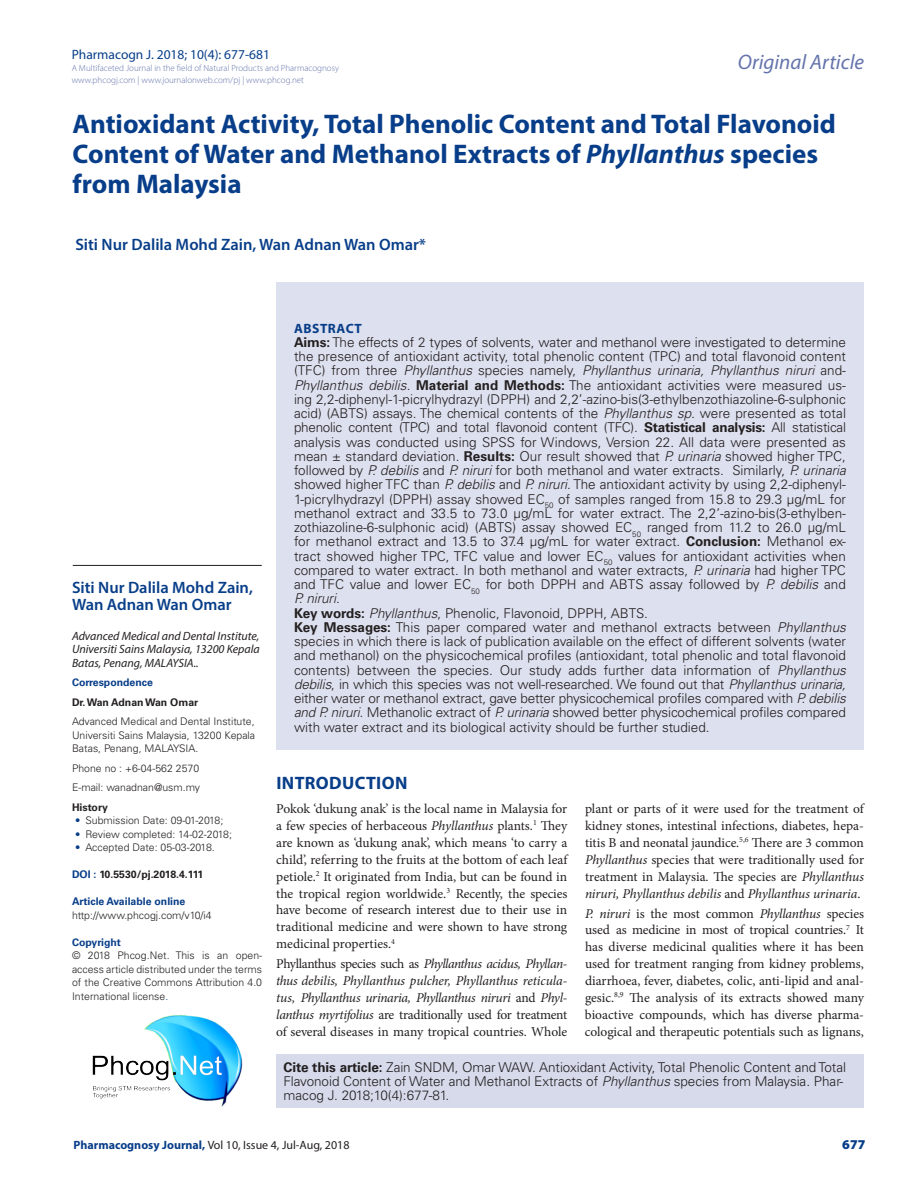
<style>
.page{position:relative;width:918px;height:1188px;background:#fff}
.page>*{position:absolute;margin:0;border:0;box-sizing:border-box;transform-origin:0 0}
.CT{font:700 27px/30px "Myriad Pro";color:#083e89}
.t1{font:italic 21px "Myriad Pro";color:#6473ac}
._1_HD{font:700 18px "Myriad Pro";letter-spacing:.02em;color:#083e89}
.CA{font:600 16.5px/16.5px "Myriad Pro";color:#083e89}
.ABS_TXT{font:300 13.5px/14.2px "Univers LT Std";letter-spacing:-.005em;color:#231f20;text-align:justify}
.TXT{font:13.5px/17px "Minion Pro";letter-spacing:-.005em;color:#231f20;text-align:justify}
.TXT-2{font:italic 13.5px/17px "Minion Pro";letter-spacing:-.025em;color:#231f20;text-align:justify}
.t2{font:13.5px "Myriad Pro";color:#083e89}
.ABS_HD{font:700 13.5px "Myriad Pro";letter-spacing:.04em;color:#083e89}
.RRH{font:900 13.5px "Myriad Pro";color:#083e89}
.CA_Aff{font:italic 12px/13.5px "Myriad Pro";color:#231f20;text-align:justify}
.RRH-2{font:12px "Myriad Pro";color:#231f20}
.ABS_AU_ADD{font:300 10.5px/13.5px "Univers LT Std";color:#231f20;text-align:justify}
.ABS_AU_ADD-2{font:700 10.5px "Univers LT Std";color:#231f20}
.ABS_AU_ADD-3{font:700 10.5px "Univers LT Std";color:#083e89}
.ABS_TXT-2{font:700 10.5px "Univers LT Std";color:#083e89}
.t3{font:300 9px/12px "Myriad Pro";color:#6473ac}
.s1{font-style:italic}
.s2{color:#083e89}
.s3{font-weight:700}
.s4{font-style:normal}
.s5{font-weight:700;color:#083e89}
</style>
<div class="page">
<div style="left:276px;top:282px;width:588px;height:468px;background:#dde0ee"></div>
<hr style="left:73px;top:565px;width:189px;height:1px;background:#231f20">
<div style="left:276px;top:1054px;width:588px;height:54px;background:#d6daeb"></div>
<img style="left:92px;top:1015px;width:150px;height:92px">
<p class="t2" style="left:72px;top:46px;width:200px">Pharmacogn J. 2018; 10(4): 677-681</p>
<p class="t3" style="left:72px;top:62px;width:269px">A Multifaceted Journal in the field of Natural Products and Pharmacognosy www.phcogj.com | www.journalonweb.com/pj | www.phcog.net</p>
<h2 class="t1" style="left:738px;top:49px;width:128px">Original Article</h2>
<p class="CT" style="left:73px;top:108px;width:765px">Antioxidant Activity, Total Phenolic Content and Total Flavonoid<br>Content of Water and Methanol Extracts of <span class="s1">Phyllanthus</span> species from Malaysia</p>
<p class="CA" style="left:75px;top:235px;width:352px">Siti Nur Dalila Mohd Zain, Wan Adnan Wan Omar*</p>
<p class="CA" style="left:72px;top:579px;width:182px">Siti Nur Dalila Mohd Zain,<br>Wan Adnan Wan Omar</p>
<p class="CA_Aff" style="left:72px;top:629px;width:189px">Advanced Medical and Dental Institute, Universiti Sains Malaysia, 13200 Kepala Batas, Penang, MALAYSIA..</p>
<p class="ABS_TXT-2" style="left:72px;top:676px;width:82px">Correspondence</p>
<p class="ABS_AU_ADD-2" style="left:72px;top:696px;width:128px">Dr. Wan Adnan Wan Omar</p>
<p class="ABS_AU_ADD" style="left:72px;top:715px;width:185px">Advanced Medical and Dental Institute, Universiti Sains Malaysia, 13200 Kepala Batas, Penang, MALAYSIA.</p>
<p class="ABS_AU_ADD" style="left:72px;top:761px;width:129px">Phone no : +6-04-562 2570</p>
<p class="ABS_AU_ADD" style="left:72px;top:781px;width:130px">E-mail: wanadnan@usm.my</p>
<p class="ABS_AU_ADD-2" style="left:72px;top:801px;width:37px">History</p>
<p class="ABS_AU_ADD" style="left:75px;top:814px;width:150px"><span class="s2">•</span> Submission Date: 09-01-2018;</p>
<p class="ABS_AU_ADD" style="left:75px;top:827px;width:159px"><span class="s2">•</span> Review completed: 14-02-2018;</p>
<p class="ABS_AU_ADD" style="left:75px;top:841px;width:141px"><span class="s2">•</span> Accepted Date: 05-03-2018.</p>
<p class="ABS_AU_ADD-2" style="left:72px;top:868px;width:133px"><span class="s2">DOI :</span> 10.5530/pj.2018.4.111</p>
<p class="ABS_AU_ADD-3" style="left:72px;top:895px;width:115px">Article Available online</p>
<p class="ABS_AU_ADD" style="left:72px;top:908px;width:141px">http://www.phcogj.com/v10/i4</p>
<p class="ABS_AU_ADD-3" style="left:72px;top:936px;width:50px">Copyright</p>
<p class="ABS_AU_ADD" style="left:72px;top:949px;width:192px">© 2018 Phcog.Net. This is an open&shy;access article distributed under the terms of the Creative Commons Attribution 4.0<br>International license<span class="s2">.</span></p>
<p class="ABS_HD" style="left:294px;top:319px;width:69px">ABSTRACT</p>
<p class="ABS_TXT" style="left:294px;top:335px;width:554px"><span class="s3">Aims:</span> The effects of 2 types of solvents, water and methanol were investigated to determine the presence of antioxidant activity, total phenolic content (TPC) and total flavonoid content (TFC) from three <span class="s1">Phyllanthus</span> species namely, <span class="s1">Phyllanthus urinaria, Phyllanthus niruri</span> and-<span class="s1">Phyllanthus debilis</span>. <span class="s3">Material and Methods:</span> The antioxidant activities were measured us&shy;ing 2,2-diphenyl-1-picrylhydrazyl (DPPH) and 2,2’-azino-bis(3-ethylbenzothiazoline-6-sulphonic acid) (ABTS) assays. The chemical contents of the <span class="s1">Phyllanthus sp.</span> were presented as total phenolic content (TPC) and total flavonoid content (TFC). <span class="s3">Statistical analysis:</span> All statistical analysis was conducted using SPSS for Windows, Version 22. All data were presented as mean ± standard deviation. <span class="s3">Results:</span> Our result showed that <span class="s1">P. urinaria</span> showed higher TPC, followed by <span class="s1">P. debilis</span> and <span class="s1">P. niruri</span> for both methanol and water extracts. Similarly, <span class="s1">P. urinaria </span>showed higher TFC than <span class="s1">P. debilis</span> and <span class="s1">P. niruri</span>. The antioxidant activity by using 2,2-diphenyl-1-picrylhydrazyl (DPPH) assay showed EC<sub>50</sub> of samples ranged from 15.8 to 29.3 µg/mL for methanol extract and 33.5 to 73.0 µg/mL for water extract. The 2,2’-azino-bis(3-ethylben&shy;zothiazoline-6-sulphonic acid) (ABTS) assay showed EC<sub>50</sub> ranged from 11.2 to 26.0 µg/mL for methanol extract and 13.5 to 37.4 µg/mL for water extract. <span class="s3">Conclusion:</span> Methanol ex&shy;tract showed higher TPC, TFC value and lower EC<sub>50</sub> values for antioxidant activities when compared to water extract. In both methanol and water extracts, <span class="s1">P. urinaria</span> had higher TPC and TFC value and lower EC<sub>50</sub> for both DPPH and ABTS assay followed by <span class="s1">P. debilis</span> and <span class="s1">P. niruri</span>.</p>
<p class="ABS_TXT" style="left:294px;top:606px;width:355px"><span class="s3">Key words:</span> <span class="s1">Phyllanthus</span>, Phenolic, Flavonoid, DPPH, ABTS.</p>
<p class="ABS_TXT" style="left:294px;top:620px;width:554px"><span class="s3">Key Messages:</span> This paper compared water and methanol extracts between <span class="s1">Phyllanthus </span>species in which there is lack of publication available on the effect of different solvents (water and methanol) on the physicochemical profiles (antioxidant, total phenolic and total flavonoid contents) between the species. Our study adds further data information of <span class="s1">Phyllanthus debilis</span>, in which this species was not well-researched. We found out that <span class="s1">Phyllanthus urinaria, </span>either water or methanol extract, gave better physicochemical profiles compared with <span class="s1">P. debilis and P. niruri.</span> Methanolic extract of <span class="s1">P. urinaria</span> showed better physicochemical profiles compared with water extract and its biological activity should be further studied.</p>
<p class="_1_HD" style="left:276px;top:771px;width:132px">INTRODUCTION</p>
<p class="TXT" style="left:276px;top:800px;width:293px">Pokok ‘dukung anak’ is the local name in Malaysia for a few species of herbaceous <span class="s1">Phyllanthus</span> plants.<sup>1</sup> They are known as ‘dukung anak’, which means ‘to carry a child’, referring to the fruits at the bottom of each leaf petiole.<sup>2</sup> It originated from India, but can be found in the tropical region worldwide.<sup>3</sup> Recently, the species have become of research interest due to their use in traditional medicine and were shown to have strong medicinal properties.<sup>4</sup></p>
<p class="TXT-2" style="left:276px;top:955px;width:293px"><span class="s4">Phyllanthus species such as</span> Phyllanthus acidus, Phyllan&shy;thus debilis, Phyllanthus pulcher, Phyllanthus reticula&shy;tus, Phyllanthus urinaria, Phyllanthus niruri <span class="s4">and</span> Phyl&shy;lanthus myrtifolius <span class="s4">are traditionally used for treatment of several diseases in many tropical countries. Whole</span></p>
<p class="TXT" style="left:585px;top:800px;width:281px">plant or parts of it were used for the treatment of kidney stones, intestinal infections, diabetes, hepa&shy;titis B and neonatal jaundice.<sup>5,6</sup> There are 3 common <span class="s1">Phyllanthus</span> species that were traditionally used for treatment in Malaysia. The species are <span class="s1">Phyllanthus niruri, Phyllanthus debilis</span> and <span class="s1">Phyllanthus urinaria</span>.</p>
<p class="TXT" style="left:585px;top:905px;width:281px"><span class="s1">P. niruri</span> is the most common <span class="s1">Phyllanthus</span> species used as medicine in most of tropical countries.<sup>7</sup> It has diverse medicinal qualities where it has been used for treatment ranging from kidney problems, diarrhoea, fever, diabetes, colic, anti-lipid and anal&shy;gesic.<sup>8,9</sup> The analysis of its extracts showed many bioactive compounds, which has diverse pharma&shy;cological and therapeutic potentials such as lignans,</p>
<p class="ABS_TXT" style="left:284px;top:1060px;width:564px;text-align:left"><span class="s3">Cite this article:</span> Zain SNDM, Omar WAW. Antioxidant Activity, Total Phenolic Content and Total<br>Flavonoid Content of Water and Methanol Extracts of <span class="s1">Phyllanthus</span> species from Malaysia. Phar&shy;macog J. 2018;10(4):677-81.</p>
<p class="RRH-2" style="left:74px;top:1138px;width:278px"><span class="s5">Pharmacognosy Journal,</span> Vol 10, Issue 4, Jul-Aug, 2018</p>
<p class="RRH" style="left:842px;top:1136px;width:25px">677</p>
</div>
